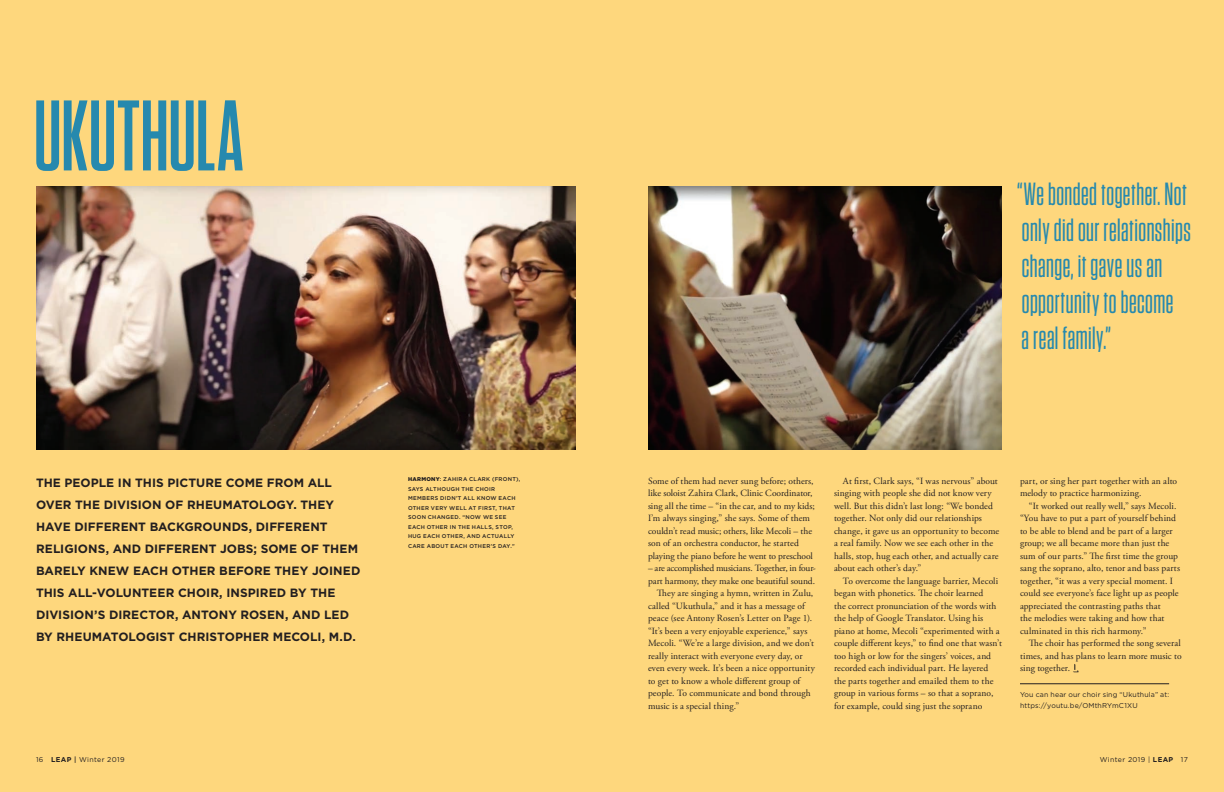
<style>
.page{position:relative;width:1224px;height:792px;background:#fed77d}
.page>*{position:absolute;margin:0;border:0;box-sizing:border-box;transform-origin:0 0}
.t1{font:600 100px "Tungsten Condensed";letter-spacing:.01em;color:#2689ae}
.Callout{font:500 32px/36px "Tungsten Condensed";letter-spacing:.015em;color:#2689ae}
.Feature_Text{font:700 12px/22px "Gotham";letter-spacing:.005em;color:#231f20}
.Feature_Text-2{font:9.5px/12.5px "Adobe Garamond Pro";letter-spacing:.005em;color:#231f20}
.Feature_Text-3{font:9.5px/12.5px "Adobe Garamond Pro";letter-spacing:-.015em;color:#231f20}
.Feature_Text-4{font:7px/11px "Gotham";letter-spacing:.025em;color:#231f20}
.Feature_Text-5{font:7px "Gotham";letter-spacing:.05em;color:#231f20}
.t2{font:500 5.5px/9.5px "Gotham";letter-spacing:.05em;color:#231f20}
.s1{font-weight:900}
.s2{font-weight:700}
.s3{font-weight:500}
</style>
<div class="page">
<hr style="left:1020px;top:684px;width:149px;height:1px;background:#231f20">
<svg style="left:1073px;top:664px;width:5px;height:8px"></svg>
<img style="left:36px;top:186px;width:540px;height:264px">
<img style="left:648px;top:186px;width:354px;height:264px">
<p class="t1" style="left:34px;top:88px;width:211px">UKUTHULA</p>
<p class="Feature_Text" style="left:36px;top:471px;width:326px">THE PEOPLE IN THIS PICTURE COME FROM ALL OVER THE DIVISION OF RHEUMATOLOGY. THEY HAVE DIFFERENT BACKGROUNDS, DIFFERENT RELIGIONS, AND DIFFERENT JOBS; SOME OF THEM BARELY KNEW EACH OTHER BEFORE THEY JOINED THIS ALL-VOLUNTEER CHOIR, INSPIRED BY THE DIVISION’S DIRECTOR, ANTONY ROSEN, AND LED BY RHEUMATOLOGIST CHRISTOPHER MECOLI, M.D.</p>
<p class="t2" style="left:408px;top:475px;width:114px"><span class="s1">HARMONY</span>: ZAHIRA CLARK (FRONT),<br>SAYS ALTHOUGH THE CHOIR<br>MEMBERS DIDN’T ALL KNOW EACH<br>OTHER VERY WELL AT FIRST, THAT<br>SOON CHANGED. “NOW WE SEE<br>EACH OTHER IN THE HALLS, STOP,<br>HUG EACH OTHER, AND ACTUALLY<br>CARE ABOUT EACH OTHER’S DAY."</p>
<p class="Feature_Text-5" style="left:36px;top:755px;width:90px">16 <span class="s2">LEAP</span> <span class="s3">|</span> Winter 2019</p>
<p class="Callout" style="left:1017px;top:177px;width:175px">“We bonded together. Not only did our relationships change, it gave us an opportunity to become<br>a real family.”</p>
<p class="Feature_Text-2" style="left:648px;top:475px;width:168px">Some of them had never sung before; others, like soloist Zahira Clark, Clinic Coordinator, sing all the time – “in the car, and to my kids; I’m always singing,” she says. Some of them couldn’t read music; others, like Mecoli – the son of an orchestra conductor, he started playing the piano before he went to preschool</p>
<p class="Feature_Text-3" style="left:648px;top:562px;width:169px">– are accomplished musicians. Together, in four&shy;part harmony, they make one beautiful sound.</p>
<p class="Feature_Text-2" style="left:648px;top:587px;width:168px;text-indent:9px">They are singing a hymn, written in Zulu, called “Ukuthula,” and it has a message of peace (see Antony Rosen’s Letter on Page 1). “It’s been a very enjoyable experience,” says Mecoli. “We’re a large division, and we don’t really interact with everyone every day, or even every week. It’s been a nice opportunity to get to know a whole different group of people. To communicate and bond through music is a special thing.”</p>
<p class="Feature_Text-2" style="left:834px;top:475px;width:167px;text-indent:9px">At first, Clark says, “I was nervous” about singing with people she did not know very well. But this didn’t last long: “We bonded together. Not only did our relationships change, it gave us an opportunity to become a real family. Now we see each other in the halls, stop, hug each other, and actually care about each other’s day.”</p>
<p class="Feature_Text-2" style="left:834px;top:575px;width:169px;text-indent:9px">To overcome the language barrier, Mecoli began with phonetics. The choir learned<br>the correct pronunciation of the words with the help of Google Translator. Using his piano at home, Mecoli “experimented with a couple different keys,” to find one that wasn’t too high or low for the singers’ voices, and recorded each individual part. He layered the parts together and emailed them to the group in various forms – so that a soprano, for example, could sing just the soprano</p>
<p class="Feature_Text-2" style="left:1020px;top:475px;width:159px">part, or sing her part together with an alto melody to practice harmonizing.</p>
<p class="Feature_Text-2" style="left:1020px;top:500px;width:162px;text-indent:9px">“It worked out really well,” says Mecoli. “You have to put a part of yourself behind to be able to blend and be part of a larger group; we all became more than just the sum of our parts.” The first time the group sang the soprano, alto, tenor and bass parts together, “it was a very special moment. I could see everyone’s face light up as people appreciated the contrasting paths that<br>the melodies were taking and how that culminated in this rich harmony.”</p>
<p class="Feature_Text-2" style="left:1020px;top:637px;width:163px;text-align:justify;text-indent:9px">The choir has performed the song several times, and has plans to learn more music to sing together.</p>
<p class="Feature_Text-4" style="left:1020px;top:689px;width:151px">You can hear our choir sing “Ukuthula” at: https://youtu.be/OMthRYmC1XU</p>
<p class="Feature_Text-5" style="left:1100px;top:755px;width:90px">Winter 2019 | <span class="s2">LEAP</span> 17</p>
</div>
